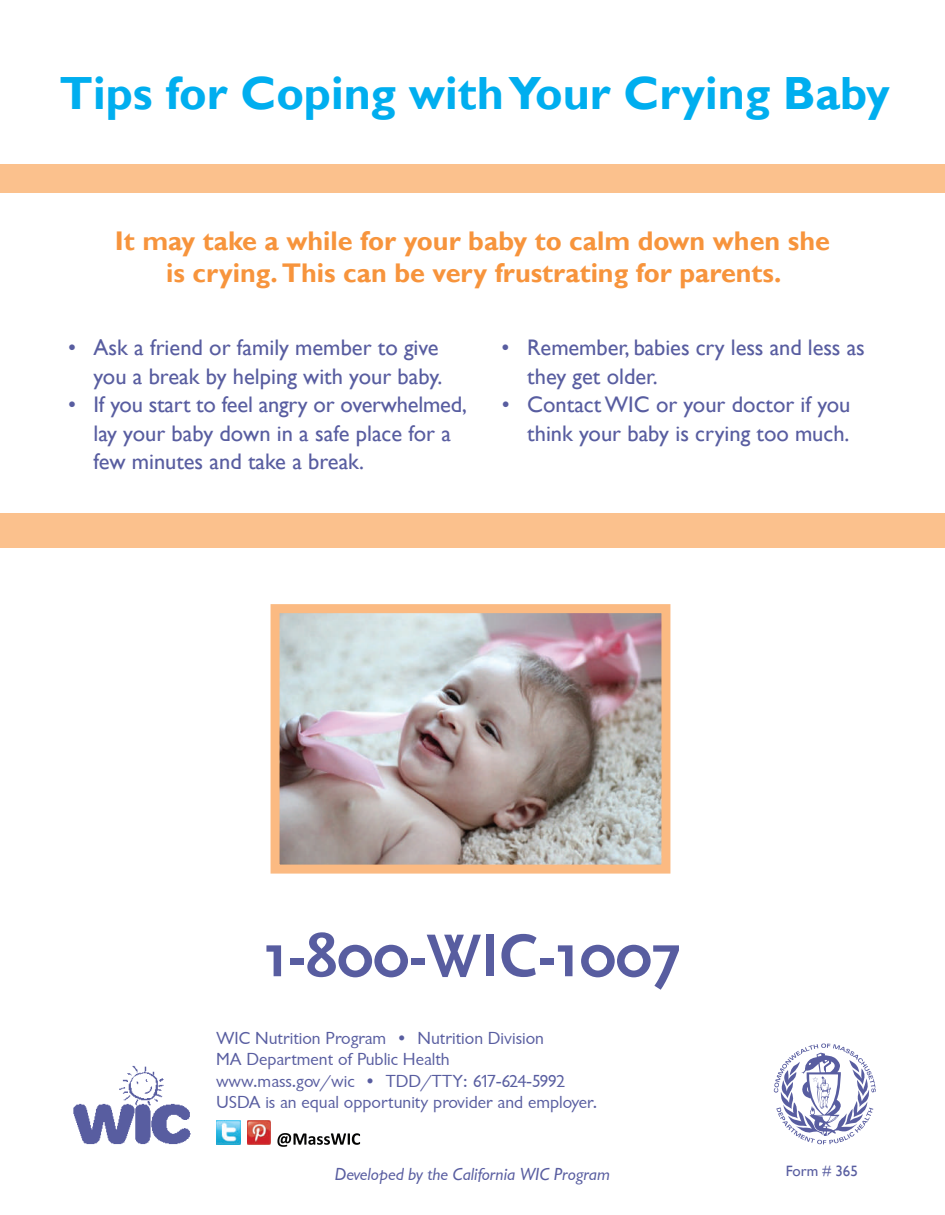
<style>
.page{position:relative;width:945px;height:1215px;background:#fff}
.page>*{position:absolute;margin:0;border:0;box-sizing:border-box;transform-origin:0 0}
.t1{font:700 63px "Scala Sans";color:#585da0}
.t2{font:700 46.5px "Gill Sans";color:#00aeef}
.t3{font:700 27px/32.4px "Gill Sans";color:#f7943c;text-align:center}
.t4{font:22.5px/28.5px "Gill Sans";color:#585da0;text-align:right}
.t5{font:18px/21.6px "Garrison Sans";color:#585da0}
.t6{font:18px "Garrison Sans ITALIC";color:#585da0}
.t7{font:15px "Gill Sans";color:#585da0}
</style>
<div class="page">
<div style="left:0;top:164px;width:945px;height:383px;background:#fbc18d"></div>
<div style="left:0;top:194px;width:945px;height:319px;background:#fff"></div>
<img style="left:281px;top:614px;width:379px;height:250px">
<div style="left:271px;top:604px;width:399px;height:270px;border:9px solid #fbba82"></div>
<svg style="left:774px;top:1043px;width:102px;height:101px"></svg>
<img style="left:73px;top:1065px;width:118px;height:80px">
<svg style="left:277px;top:1133px;width:83px;height:14px"></svg>
<img style="left:216px;top:1120px;width:25px;height:25px">
<img style="left:247px;top:1121px;width:24px;height:24px">
<h2 class="t2" style="left:60px;top:65px;width:832px">Tips for Coping with Your Crying Baby</h2>
<p class="t3" style="left:115px;top:226px;width:717px">It may take a while for your baby to calm down when she is crying. This can be very frustrating for parents.</p>
<p class="t4" style="left:68px;top:334px;width:376px">• Ask a friend or family member to give you a break by helping with your baby.</p>
<p class="t4" style="left:94px;top:391px;width:375px;text-align:left;text-indent:-25px">• If you start to feel angry or overwhelmed, lay your baby down in a safe place for a few minutes and take a break.</p>
<p class="t4" style="left:527px;top:334px;width:339px;text-align:left;text-indent:-26px">• Remember, babies cry less and less as they get older.</p>
<p class="t4" style="left:502px;top:391px;width:350px">• ContactWIC or your doctor if you think your baby is crying too much.</p>
<h1 class="t1" style="left:264px;top:922px;width:419px">1-800-WIC-1007</h1>
<p class="t5" style="left:216px;top:1027px;width:383px">WIC Nutrition Program • Nutrition Division<br>MA Department of Public Health<br>www.mass.gov/wic • TDD/TTY: 617-624-5992<br>USDA is an equal opportunity provider and employer.</p>
<p class="t6" style="left:335px;top:1164px;width:277px">Developed by the California WIC Program</p>
<p class="t7" style="left:786px;top:1163px;width:74px">Form # 365</p>
</div>
